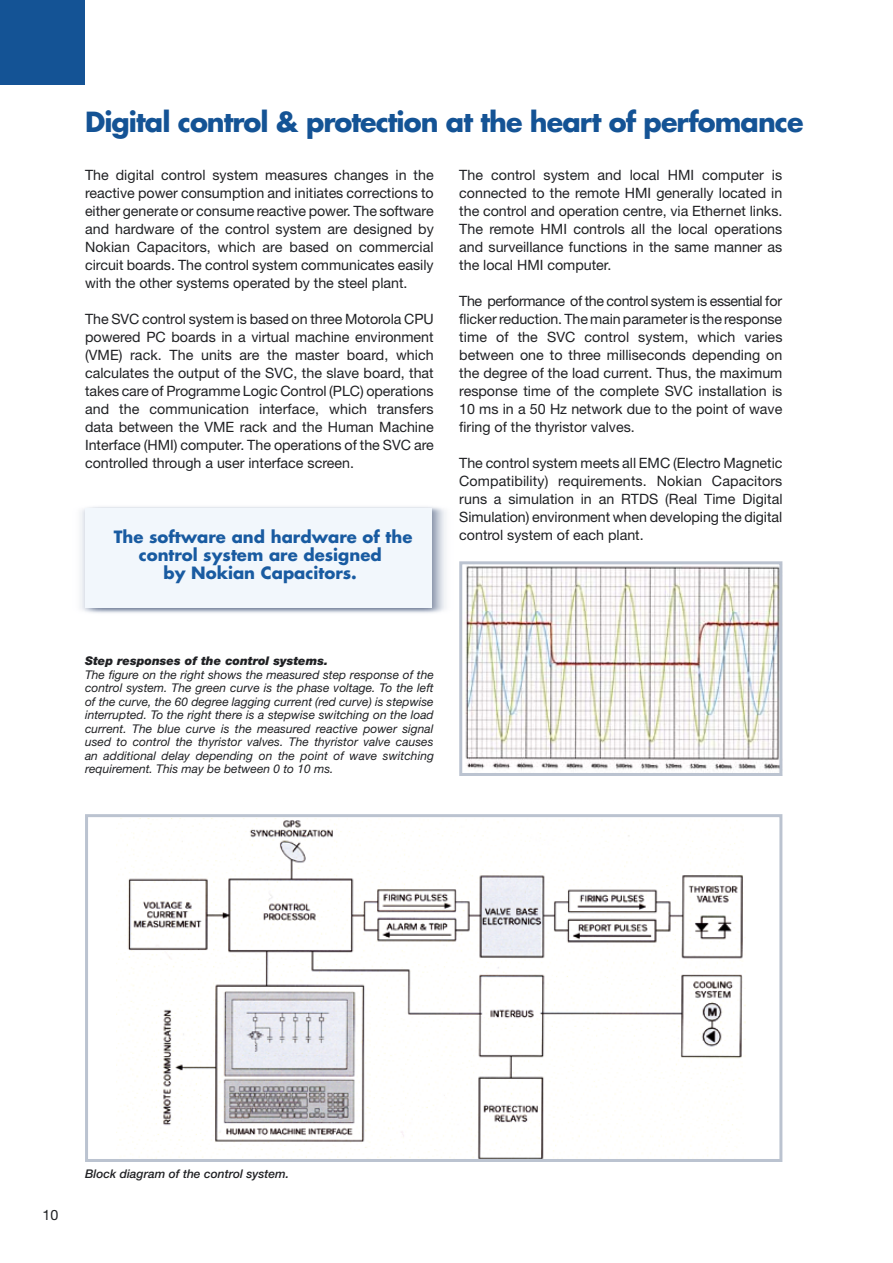
<style>
.page{position:relative;width:893px;height:1263px;background:#fff}
.page>*{position:absolute;margin:0;border:0;box-sizing:border-box;transform-origin:0 0}
.t1{font:700 27px "Futura";letter-spacing:-.035em;color:#145395}
.t2{font:700 16.5px/18px "Futura";color:#195ba1;text-align:center}
.t3{font:14.25px/18px "Helvetica Neue";color:#202124;text-align:justify}
.t4{font:italic 12px/13.5px "Helvetica Neue";color:#202124;text-align:justify}
.t5{font:italic 900 12px "Helvetica Neue";color:#202124}
.t6{font:italic 500 12px "Helvetica Neue";color:#202124}
</style>
<div class="page">
<img style="left:80px;top:507px;width:366px;height:106px">
<div style="left:85px;top:508px;width:346px;height:100px;background:#f2f7fc"></div>
<img style="left:465px;top:566px;width:313px;height:204px">
<div style="left:459px;top:561px;width:323px;height:215px;border:3px solid #bbc3d0"></div>
<img style="left:116px;top:818px;width:630px;height:340px">
<div style="left:85px;top:814px;width:697px;height:348px;border:3px solid #bbc3d0"></div>
<div style="left:0;top:0;width:85px;height:85px;background:#145395"></div>
<h1 class="t1" style="left:85px;top:103px;width:720px">Digital control &amp; protection at the heart of perfomance</h1>
<p class="t3" style="left:85px;top:166px;width:350px">The digital control system measures changes in the reactive power consumption and initiates corrections to either generate or consume reactive power. The software and hardware of the control system are designed by Nokian Capacitors, which are based on commercial circuit boards. The control system communicates easily with the other systems operated by the steel plant.</p>
<p class="t3" style="left:85px;top:310px;width:350px">The SVC control system is based on three Motorola CPU powered PC boards in a virtual machine environment (VME) rack. The units are the master board, which calculates the output of the SVC, the slave board, that takes care of Programme Logic Control (PLC) operations and the communication interface, which transfers data between the VME rack and the Human Machine Interface (HMI) computer. The operations of the SVC are controlled through a user interface screen.</p>
<p class="t3" style="left:459px;top:166px;width:325px">The control system and local HMI computer is connected to the remote HMI generally located in the control and operation centre, via Ethernet links.<br>The remote HMI controls all the local operations and surveillance functions in the same manner as the local HMI computer.</p>
<p class="t3" style="left:459px;top:292px;width:325px">The performance of the control system is essential for flicker reduction. The main parameter is the response time of the SVC control system, which varies between one to three milliseconds depending on the degree of the load current. Thus, the maximum response time of the complete SVC installation is 10 ms in a 50 Hz network due to the point of wave firing of the thyristor valves.</p>
<p class="t3" style="left:459px;top:454px;width:325px">The control system meets all EMC (Electro Magnetic Compatibility) requirements. Nokian Capacitors runs a simulation in an RTDS (Real Time Digital Simulation) environment when developing the digital</p>
<p class="t2" style="left:114px;top:527px;width:300px">The software and hardware of the</p>
<p class="t3" style="left:459px;top:526px;width:186px">control system of each plant.</p>
<p class="t2" style="left:139px;top:545px;width:244px">control system are designed by Nokian Capacitors.</p>
<p class="t5" style="left:85px;top:654px;width:244px">Step responses of the control systems.</p>
<p class="t4" style="left:85px;top:668px;width:350px">The figure on the right shows the measured step response of the control system. The green curve is the phase voltage. To the left of the curve, the 60 degree lagging current (red curve) is stepwise interrupted. To the right there is a stepwise switching on the load current. The blue curve is the measured reactive power signal used to control the thyristor valves. The thyristor valve causes an additional delay depending on the point of wave switching requirement. This may be between 0 to 10 ms.</p>
<p class="t3" style="left:43px;top:1205px;width:17px">10</p>
<p class="t6" style="left:85px;top:1166px;width:206px">Block diagram of the control system.</p>
</div>
